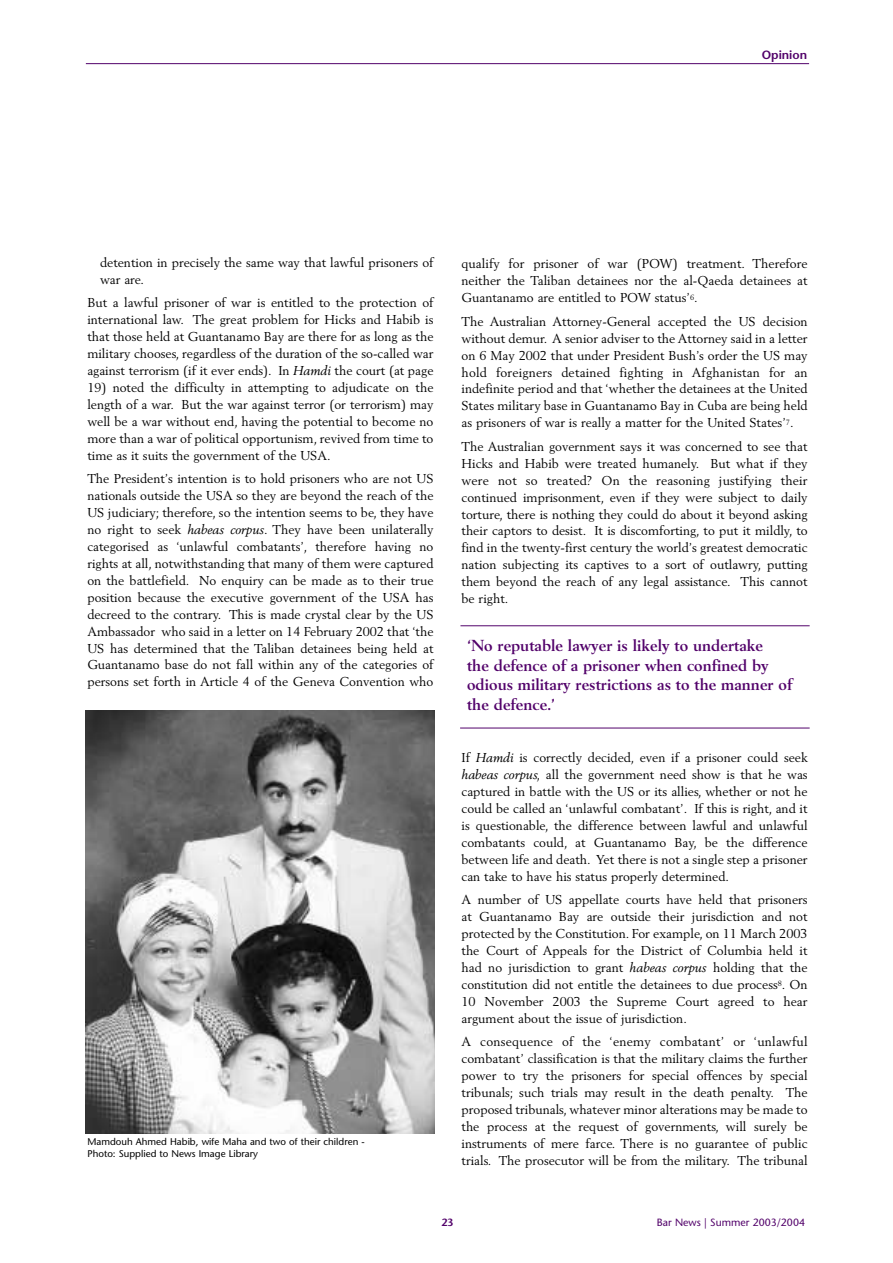
<style>
.page{position:relative;width:893px;height:1263px;background:#fff}
.page>*{position:absolute;margin:0;border:0;box-sizing:border-box;transform-origin:0 0}
.t1{font:700 15.75px/19.5px "Berling";color:#52026a}
.t2{font:12.75px/17px "Berling";color:#000;text-align:justify}
.t3{font:600 12px "Stone Sans";color:#52026a}
.t4{font:10.5px "Stone Sans";color:#52026a}
.t5{font:600 10.5px "Stone Sans";color:#52026a}
.t6{font:9.75px/11.7px "Stone Sans";color:#000}
.s1{font-style:italic}
</style>
<div class="page">
<hr style="left:86px;top:63px;width:723px;height:1px;background:#52026a">
<hr style="left:460px;top:626px;width:349px;height:1px;background:#52026a">
<hr style="left:460px;top:728px;width:349px;height:1px;background:#52026a">
<img style="left:86px;top:710px;width:348px;height:424px">
<p class="t3" style="left:761px;top:51px;width:47px">Opinion</p>
<p class="t2" style="left:100px;top:255px;width:335px">detention in precisely the same way that lawful prisoners of war are.</p>
<p class="t2" style="left:87px;top:295px;width:347px">But a lawful prisoner of war is entitled to the protection of international law. The great problem for Hicks and Habib is that those held at Guantanamo Bay are there for as long as the military chooses, regardless of the duration of the so-called war against terrorism (if it ever ends). In <span class="s1">Hamdi</span> the court (at page</p>
<p class="t2" style="left:87px;top:380px;width:347px">19) noted the difficulty in attempting to adjudicate on the length of a war. But the war against terror (or terrorism) may well be a war without end, having the potential to become no more than a war of political opportunism, revived from time to time as it suits the government of the USA.</p>
<p class="t2" style="left:87px;top:471px;width:347px">The President’s intention is to hold prisoners who are not US nationals outside the USA so they are beyond the reach of the US judiciary; therefore, so the intention seems to be, they have no right to seek <span class="s1">habeas corpus</span>. They have been unilaterally categorised as ‘unlawful combatants’, therefore having no rights at all, notwithstanding that many of them were captured on the battlefield. No enquiry can be made as to their true position because the executive government of the USA has decreed to the contrary. This is made crystal clear by the US Ambassador who said in a letter on 14 February 2002 that ‘the US has determined that the Taliban detainees being held at Guantanamo base do not fall within any of the categories of persons set forth in Article 4 of the Geneva Convention who</p>
<p class="t6" style="left:87px;top:1137px;width:279px">Mamdouh Ahmed Habib, wife Maha and two of their children -<br>Photo: Supplied to News Image Library</p>
<p class="t2" style="left:461px;top:256px;width:347px">qualify for prisoner of war (POW) treatment. Therefore neither the Taliban detainees nor the al-Qaeda detainees at Guantanamo are entitled to POW status’<sup>6</sup>.</p>
<p class="t2" style="left:461px;top:314px;width:347px">The Australian Attorney-General accepted the US decision without demur. A senior adviser to the Attorney said in a letter on 6 May 2002 that under President Bush’s order the US may hold foreigners detained fighting in Afghanistan for an indefinite period and that ‘whether the detainees at the United States military base in Guantanamo Bay in Cuba are being held as prisoners of war is really a matter for the United States’<sup>7</sup>.</p>
<p class="t2" style="left:461px;top:439px;width:347px">The Australian government says it was concerned to see that Hicks and Habib were treated humanely. But what if they were not so treated? On the reasoning justifying their continued imprisonment, even if they were subject to daily torture, there is nothing they could do about it beyond asking their captors to desist. It is discomforting, to put it mildly, to find in the twenty-first century the world’s greatest democratic nation subjecting its captives to a sort of outlawry, putting them beyond the reach of any legal assistance. This cannot be right.</p>
<p class="t1" style="left:467px;top:637px;width:327px">‘No reputable lawyer is likely to undertake<br>the defence of a prisoner when confined by odious military restrictions as to the manner of the defence.’</p>
<p class="t2" style="left:461px;top:750px;width:347px">If <span class="s1">Hamdi</span> is correctly decided, even if a prisoner could seek <span class="s1">habeas corpus,</span> all the government need show is that he was captured in battle with the US or its allies, whether or not he could be called an ‘unlawful combatant’. If this is right, and it is questionable, the difference between lawful and unlawful combatants could, at Guantanamo Bay, be the difference between life and death. Yet there is not a single step a prisoner can take to have his status properly determined.</p>
<p class="t2" style="left:461px;top:892px;width:347px">A number of US appellate courts have held that prisoners at Guantanamo Bay are outside their jurisdiction and not protected by the Constitution. For example, on 11 March 2003 the Court of Appeals for the District of Columbia held it had no jurisdiction to grant <span class="s1">habeas corpus</span> holding that the constitution did not entitle the detainees to due process<sup>8</sup>. On 10 November 2003 the Supreme Court agreed to hear argument about the issue of jurisdiction.</p>
<p class="t2" style="left:461px;top:1034px;width:347px">A consequence of the ‘enemy combatant’ or ‘unlawful combatant’ classification is that the military claims the further power to try the prisoners for special offences by special tribunals; such trials may result in the death penalty. The proposed tribunals, whatever minor alterations may be made to the process at the request of governments, will surely be instruments of mere farce. There is no guarantee of public trials. The prosecutor will be from the military. The tribunal</p>
<p class="t5" style="left:441px;top:1218px;width:14px">23</p>
<p class="t4" style="left:656px;top:1218px;width:150px">Bar News | Summer 2003/2004</p>
</div>
